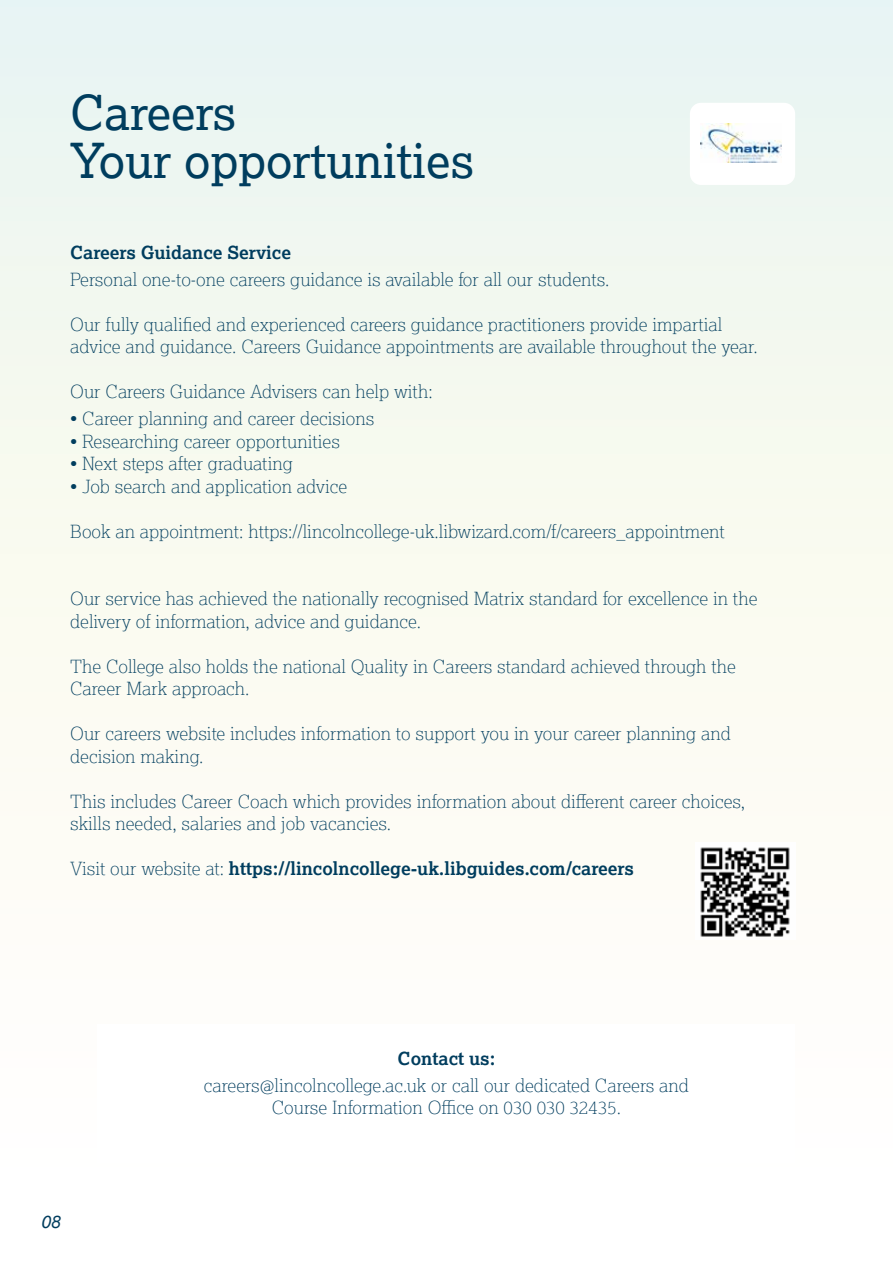
<style>
.page{position:relative;width:893px;height:1263px;background:#fff}
.page>*{position:absolute;margin:0;border:0;box-sizing:border-box;transform-origin:0 0}
.t1{font:48px/48px "Lexia";color:#003d5e}
.t2{font:100 18px/22.5px "Lexia";color:#003d5e}
.t3{font:700 18px "Lexia";color:#003d5e}
.t4{font:italic 18px "Lexia";color:#003d5e}
.s1{font-weight:100}
</style>
<div class="page">
<img style="left:0;top:0;width:1px;height:1263px">
<img style="left:700px;top:123px;width:81px;height:39px">
<img style="left:700px;top:847px;width:90px;height:90px">
<div style="left:0;top:1209px;width:75px;height:24px;background:#fff"></div>
<h1 class="t1" style="left:70px;top:87px;width:406px">Careers<br>Your opportunities</h1>
<p class="t3" style="left:70px;top:241px;width:223px">Careers Guidance Service</p>
<p class="t2" style="left:70px;top:267px;width:541px">Personal one-to-one careers guidance is available for all our students.</p>
<p class="t2" style="left:70px;top:312px;width:689px">Our fully qualified and experienced careers guidance practitioners provide impartial advice and guidance. Careers Guidance appointments are available throughout the year.</p>
<p class="t2" style="left:70px;top:380px;width:364px">Our Careers Guidance Advisers can help with:</p>
<p class="t2" style="left:70px;top:407px;width:306px">• Career planning and career decisions</p>
<p class="t2" style="left:70px;top:429px;width:271px">• Researching career opportunities</p>
<p class="t2" style="left:70px;top:452px;width:224px">• Next steps after graduating</p>
<p class="t2" style="left:70px;top:474px;width:279px">• Job search and application advice</p>
<p class="t2" style="left:70px;top:519px;width:656px">Book an appointment: https://lincolncollege-uk.libwizard.com/f/careers_appointment</p>
<p class="t2" style="left:70px;top:587px;width:689px">Our service has achieved the nationally recognised Matrix standard for excellence in the delivery of information, advice and guidance.</p>
<p class="t2" style="left:70px;top:654px;width:667px">The College also holds the national Quality in Careers standard achieved through the<br>Career Mark approach.</p>
<p class="t2" style="left:70px;top:722px;width:662px">Our careers website includes information to support you in your career planning and decision making.</p>
<p class="t2" style="left:70px;top:789px;width:676px">This includes Career Coach which provides information about different career choices, skills needed, salaries and job vacancies.</p>
<p class="t3" style="left:70px;top:857px;width:565px"><span class="s1">Visit our website at:</span> https://lincolncollege-uk.libguides.com/careers</p>
<p class="t4" style="left:41px;top:1210px;width:21px">08</p>
<p class="t3" style="left:398px;top:1047px;width:99px">Contact us:</p>
<p class="t2" style="left:204px;top:1073px;width:486px;text-align:center">careers@lincolncollege.ac.uk or call our dedicated Careers and<br>Course Information Office on 030 030 32435.</p>
</div>
